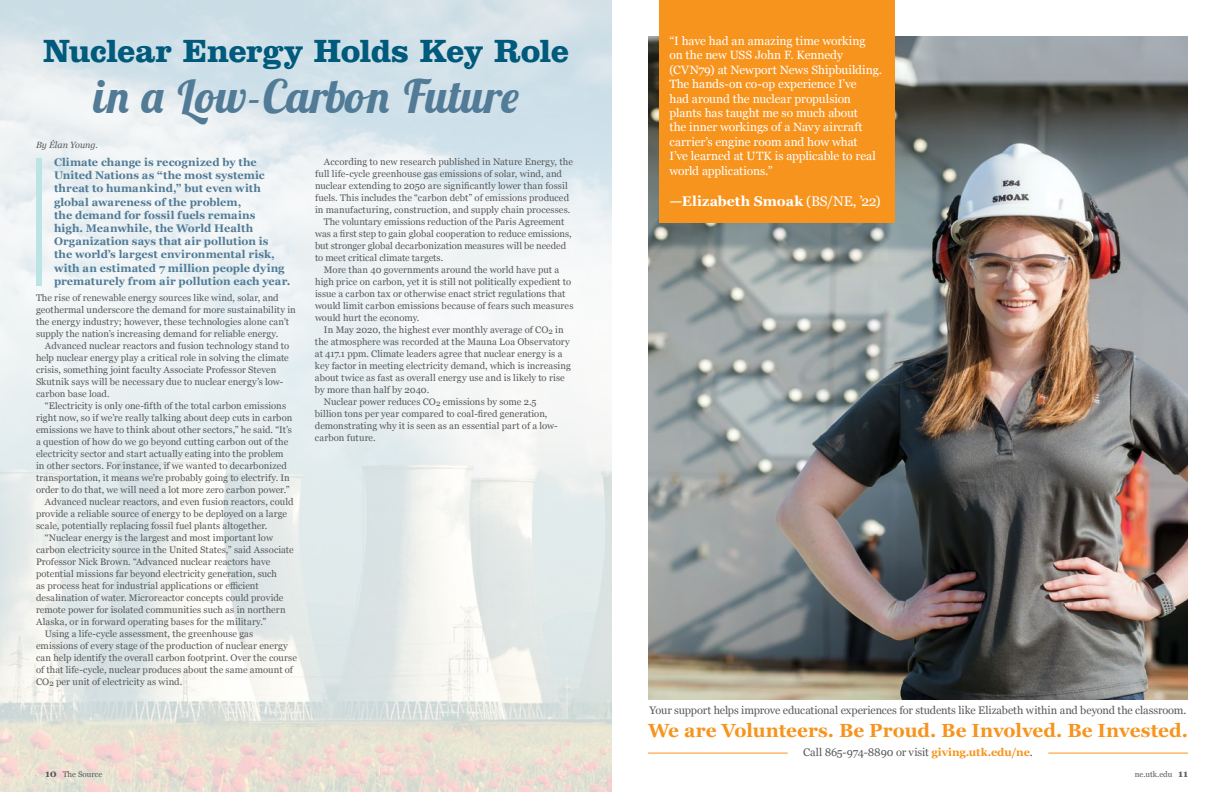
<style>
.page{position:relative;width:1224px;height:792px;background:#fff}
.page>*{position:absolute;margin:0;border:0;box-sizing:border-box;transform-origin:0 0}
.t1{font:italic 700 46px "Lobster Two";letter-spacing:.005em;color:#517b96}
.t2{font:700 33px "Clarendon BT";letter-spacing:-.015em;color:#005a7b}
.t3{font:700 19px "Georgia";color:#f7941e}
.t4{font:700 14px "Georgia";letter-spacing:.005em;color:#fff}
.t5{font:12px/14.4px "Georgia";letter-spacing:-.01em;color:#fff}
.t6{font:700 11px/13.2px "Georgia";letter-spacing:.005em;color:#517b96}
.t7{font:11px "Georgia";letter-spacing:-.01em;color:#58595b}
.t8{font:9.5px/12px "Georgia";letter-spacing:.005em;color:#58595b}
.t9{font:italic 9px "Georgia";color:#58595b}
.t10{font:8px "Georgia";color:#58595b}
.s1{font-weight:400}
.s2{font-weight:700;color:#f7941e}
.s3{font-weight:700;font-size:10px}
</style>
<div class="page">
<img style="left:648px;top:36px;width:540px;height:664px">
<div style="left:659px;top:0;width:235px;height:222px;background:#f7941e"></div>
<img style="left:0;top:0;width:612px;height:792px">
<div style="left:36px;top:158px;width:6px;height:128px;background:#bce4e5"></div>
<hr style="left:648px;top:753px;width:140px;height:1px;background:#f7941e">
<hr style="left:1048px;top:753px;width:140px;height:1px;background:#f7941e">
<h2 class="t2" style="left:43px;top:31px;width:527px">Nuclear Energy Holds Key Role</h2>
<h1 class="t1" style="left:93px;top:67px;width:428px">in a Low-Carbon Future</h1>
<p class="t9" style="left:36px;top:139px;width:63px">By Élan Young.</p>
<p class="t6" style="left:54px;top:155px;width:238px">Climate change is recognized by the United Nations as “the most systemic threat to humankind,” but even with global awareness of the problem,<br>the demand for fossil fuels remains<br>high. Meanwhile, the World Health Organization says that air pollution is<br>the world’s largest environmental risk, with an estimated 7 million people dying prematurely from air pollution each year.</p>
<p class="t8" style="left:36px;top:291px;width:261px">The rise of renewable energy sources like wind, solar, and geothermal underscore the demand for more sustainability in the energy industry; however, these technologies alone can’t supply the nation’s increasing demand for reliable energy.</p>
<p class="t8" style="left:36px;top:339px;width:255px;text-indent:9px">Advanced nuclear reactors and fusion technology stand to help nuclear energy play a critical role in solving the climate crisis, something joint faculty Associate Professor Steven Skutnik says will be necessary due to nuclear energy’s low&shy;carbon base load.</p>
<p class="t8" style="left:45px;top:399px;width:243px">“Electricity is only one-fifth of the total carbon emissions</p>
<p class="t8" style="left:36px;top:411px;width:258px">right now, so if we’re really talking about deep cuts in carbon</p>
<p class="t8" style="left:36px;top:423px;width:258px">emissions we have to think about other sectors,” he said. “It’s</p>
<p class="t8" style="left:36px;top:435px;width:254px">a question of how do we go beyond cutting carbon out of the</p>
<p class="t8" style="left:36px;top:447px;width:249px">electricity sector and start actually eating into the problem</p>
<p class="t8" style="left:36px;top:459px;width:252px">in other sectors. For instance, if we wanted to decarbonized</p>
<p class="t8" style="left:36px;top:471px;width:255px">transportation, it means we’re probably going to electrify. In</p>
<p class="t8" style="left:36px;top:483px;width:255px">order to do that, we will need a lot more zero carbon power.”</p>
<p class="t8" style="left:45px;top:495px;width:250px">Advanced nuclear reactors, and even fusion reactors, could</p>
<p class="t8" style="left:36px;top:507px;width:253px">provide a reliable source of energy to be deployed on a large</p>
<p class="t8" style="left:36px;top:519px;width:233px">scale, potentially replacing fossil fuel plants altogether.</p>
<p class="t8" style="left:45px;top:531px;width:230px">“Nuclear energy is the largest and most important low</p>
<p class="t8" style="left:36px;top:543px;width:259px">carbon electricity source in the United States,” said Associate</p>
<p class="t8" style="left:36px;top:555px;width:236px">Professor Nick Brown. “Advanced nuclear reactors have</p>
<p class="t8" style="left:36px;top:567px;width:243px">potential missions far beyond electricity generation, such</p>
<p class="t8" style="left:36px;top:579px;width:224px">as process heat for industrial applications or efficient</p>
<p class="t8" style="left:36px;top:591px;width:249px">desalination of water. Microreactor concepts could provide</p>
<p class="t8" style="left:36px;top:603px;width:251px">remote power for isolated communities such as in northern</p>
<p class="t8" style="left:36px;top:615px;width:232px">Alaska, or in forward operating bases for the military.”</p>
<p class="t8" style="left:45px;top:627px;width:210px">Using a life-cycle assessment, the greenhouse gas</p>
<p class="t8" style="left:36px;top:639px;width:253px">emissions of every stage of the production of nuclear energy</p>
<p class="t8" style="left:36px;top:651px;width:262px">can help identify the overall carbon footprint. Over the course</p>
<p class="t8" style="left:36px;top:663px;width:259px">of that life-cycle, nuclear produces about the same amount of</p>
<p class="t8" style="left:36px;top:675px;width:148px">CO<sub>2</sub> per unit of electricity as wind.</p>
<p class="t8" style="left:324px;top:155px;width:251px">According to new research published in Nature Energy, the</p>
<p class="t8" style="left:315px;top:167px;width:248px">full life-cycle greenhouse gas emissions of solar, wind, and</p>
<p class="t8" style="left:315px;top:179px;width:254px">nuclear extending to 2050 are significantly lower than fossil</p>
<p class="t8" style="left:315px;top:191px;width:256px">fuels. This includes the “carbon debt” of emissions produced</p>
<p class="t8" style="left:315px;top:203px;width:257px">in manufacturing, construction, and supply chain processes.</p>
<p class="t8" style="left:324px;top:215px;width:242px">The voluntary emissions reduction of the Paris Agreement</p>
<p class="t8" style="left:315px;top:227px;width:258px">was a first step to gain global cooperation to reduce emissions,</p>
<p class="t8" style="left:315px;top:239px;width:253px">but stronger global decarbonization measures will be needed</p>
<p class="t8" style="left:315px;top:251px;width:130px">to meet critical climate targets.</p>
<p class="t8" style="left:324px;top:263px;width:237px">More than 40 governments around the world have put a</p>
<p class="t8" style="left:315px;top:275px;width:258px">high price on carbon, yet it is still not politically expedient to</p>
<p class="t8" style="left:315px;top:287px;width:252px">issue a carbon tax or otherwise enact strict regulations that</p>
<p class="t8" style="left:315px;top:299px;width:260px">would limit carbon emissions because of fears such measures</p>
<p class="t8" style="left:315px;top:311px;width:106px">would hurt the economy.</p>
<p class="t8" style="left:324px;top:323px;width:241px">In May 2020, the highest ever monthly average of CO<sub>2</sub> in</p>
<p class="t8" style="left:315px;top:335px;width:256px">the atmosphere was recorded at the Mauna Loa Observatory</p>
<p class="t8" style="left:315px;top:347px;width:249px">at 417.1 ppm. Climate leaders agree that nuclear energy is a</p>
<p class="t8" style="left:315px;top:359px;width:257px">key factor in meeting electricity demand, which is increasing</p>
<p class="t8" style="left:315px;top:371px;width:251px">about twice as fast as overall energy use and is likely to rise</p>
<p class="t8" style="left:315px;top:383px;width:116px">by more than half by 2040.</p>
<p class="t8" style="left:324px;top:395px;width:214px">Nuclear power reduces CO<sub>2</sub> emissions by some 2.5</p>
<p class="t8" style="left:315px;top:407px;width:234px">billion tons per year compared to coal-fired generation,</p>
<p class="t8" style="left:315px;top:419px;width:244px">demonstrating why it is seen as an essential part of a low-</p>
<p class="t8" style="left:315px;top:431px;width:62px">carbon future.</p>
<p class="t5" style="left:669px;top:33px;width:214px">“I have had an amazing time working<br>on the new USS John F. Kennedy (CVN79) at Newport News Shipbuilding.<br>The hands-on co-op experience I’ve<br>had around the nuclear propulsion plants has taught me so much about<br>the inner workings of a Navy aircraft carrier’s engine room and how what<br>I’ve learned at UTK is applicable to real world applications.”</p>
<h3 class="t4" style="left:669px;top:190px;width:213px">—Elizabeth Smoak <span class="s1">(BS/NE, ’22)</span></h3>
<p class="t7" style="left:650px;top:703px;width:538px">Your support helps improve educational experiences for students like Elizabeth within and beyond the classroom.</p>
<p class="t7" style="left:803px;top:744px;width:231px">Call 865-974-8890 or visit <span class="s2">giving.utk.edu/ne</span>.</p>
<h3 class="t3" style="left:648px;top:716px;width:541px">We are Volunteers. Be Proud. Be Involved. Be Invested.</h3>
<p class="t10" style="left:45px;top:768px;width:59px"><span class="s3">10</span> The Source</p>
<p class="t10" style="left:1135px;top:768px;width:55px">ne.utk.edu <span class="s3">11</span></p>
</div>
